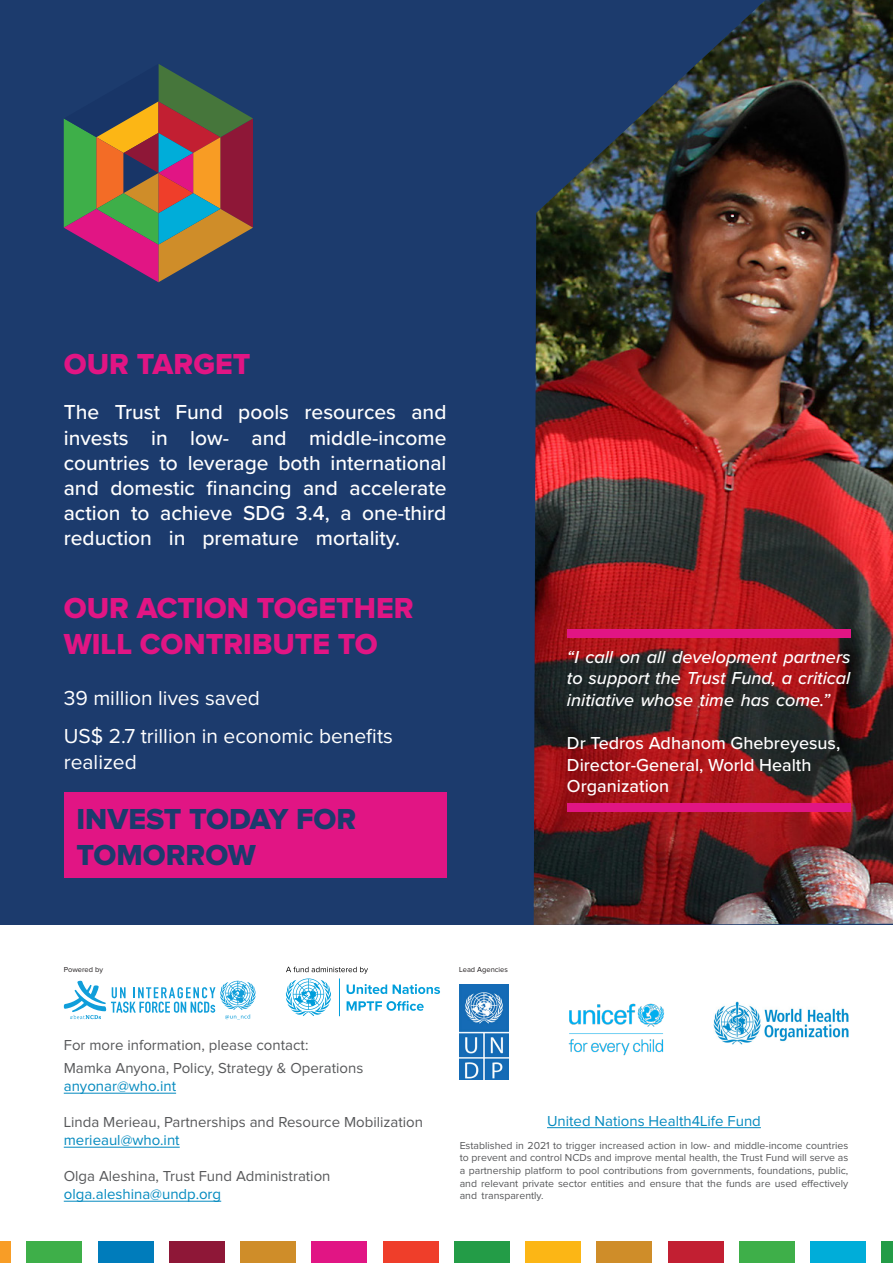
<style>
.page{position:relative;width:893px;height:1263px;background:#fff}
.page>*{position:absolute;margin:0;border:0;box-sizing:border-box;transform-origin:0 0}
.Main_copy{font:30px/36px "Proxima Nova Extrabld";color:#e11584}
.Main_copy-2{font:30px/36px "Proxima Nova Extrabld";color:#1c3b6d}
.Main_copy-3{font:500 21px/25.2px "Proxima Nova";color:#fff;text-align:justify}
.Main_copy-4{font:21px/25.2px "Proxima Nova";color:#fff}
.Main_copy-5{font:italic 500 18px/21.6px "Proxima Nova";color:#fff;text-align:justify}
.Main_copy-6{font:500 18px/21.6px "Proxima Nova";color:#fff}
.Main_copy-7{font:15px "Proxima Nova";color:#57585a}
.Main_copy-8{font:15px "Proxima Nova";color:#048abf}
.Main_copy-9{font:10.5px/12.6px "Proxima Nova";color:#57585a;text-align:justify}
.Main_copy-10{font:7.5px "Proxima Nova";color:#231f20}
</style>
<div class="page">
<div style="left:0;top:0;width:893px;height:925px;background:#1c3b6d"></div>
<div style="left:64px;top:792px;width:382px;height:85px;background:#e11584"></div>
<img style="left:534px;top:0;width:359px;height:925px">
<img style="left:460px;top:985px;width:48px;height:94px">
<img style="left:714px;top:1002px;width:134px;height:42px">
<img style="left:568px;top:1003px;width:96px;height:53px">
<hr style="left:547px;top:1127px;width:214px;height:1px;background:#048abf">
<svg style="left:64px;top:981px;width:192px;height:39px"></svg>
<hr style="left:64px;top:1093px;width:112px;height:1px;background:#048abf">
<hr style="left:64px;top:1147px;width:116px;height:1px;background:#048abf">
<hr style="left:64px;top:1201px;width:157px;height:1px;background:#048abf">
<div style="left:567px;top:629px;width:283px;height:9px;background:#e11584"></div>
<div style="left:567px;top:803px;width:283px;height:8px;background:#e11584"></div>
<div style="left:0;top:1241px;width:11px;height:22px;background:#f89d26"></div>
<div style="left:27px;top:1241px;width:55px;height:22px;background:#3eaf49"></div>
<div style="left:98px;top:1241px;width:55px;height:22px;background:#007cbb"></div>
<div style="left:169px;top:1241px;width:55px;height:22px;background:#8e1737"></div>
<div style="left:240px;top:1241px;width:56px;height:22px;background:#cf8d29"></div>
<div style="left:312px;top:1241px;width:55px;height:22px;background:#e11584"></div>
<div style="left:383px;top:1241px;width:55px;height:22px;background:#ef3e2a"></div>
<div style="left:454px;top:1241px;width:55px;height:22px;background:#239c47"></div>
<div style="left:525px;top:1241px;width:56px;height:22px;background:#fcb615"></div>
<div style="left:597px;top:1241px;width:55px;height:22px;background:#cf8d29"></div>
<div style="left:668px;top:1241px;width:55px;height:22px;background:#c21f32"></div>
<div style="left:739px;top:1241px;width:55px;height:22px;background:#3eaf49"></div>
<div style="left:810px;top:1241px;width:56px;height:22px;background:#00add9"></div>
<div style="left:882px;top:1241px;width:11px;height:22px;background:#239c47"></div>
<svg style="left:64px;top:64px;width:189px;height:218px"></svg>
<svg style="left:286px;top:967px;width:154px;height:49px"></svg>
<p class="Main_copy" style="left:64px;top:347px;width:188px">OUR TARGET</p>
<p class="Main_copy-3" style="left:64px;top:399px;width:384px">The Trust Fund pools resources and invests in low- and middle-income countries to leverage both international and domestic financing and accelerate action to achieve SDG 3.4, a one-third reduction in premature mortality.</p>
<p class="Main_copy" style="left:64px;top:591px;width:351px">OUR ACTION TOGETHER<br>WILL CONTRIBUTE TO</p>
<p class="Main_copy-4" style="left:64px;top:686px;width:198px">39 million lives saved</p>
<p class="Main_copy-4" style="left:64px;top:724px;width:331px">US$ 2.7 trillion in economic benefits realized</p>
<p class="Main_copy-2" style="left:77px;top:801px;width:281px">INVEST TODAY FOR<br>TOMORROW</p>
<p class="Main_copy-10" style="left:64px;top:966px;width:41px">Powered by</p>
<p class="Main_copy-10" style="left:459px;top:966px;width:50px">Lead Agencies</p>
<p class="Main_copy-7" style="left:64px;top:1036px;width:246px">For more information, please contact:</p>
<p class="Main_copy-5" style="left:567px;top:645px;width:285px">“I call on all development partners to support the Trust Fund, a critical initiative whose time has come.”</p>
<p class="Main_copy-6" style="left:567px;top:732px;width:275px">Dr Tedros Adhanom Ghebreyesus,<br>Director-General, World Health<br>Organization</p>
<p class="Main_copy-7" style="left:64px;top:1060px;width:301px">Mamka Anyona, Policy, Strategy &amp; Operations</p>
<p class="Main_copy-8" style="left:64px;top:1078px;width:114px">anyonar@who.int</p>
<p class="Main_copy-7" style="left:64px;top:1114px;width:361px">Linda Merieau, Partnerships and Resource Mobilization</p>
<p class="Main_copy-8" style="left:64px;top:1132px;width:117px">merieaul@who.int</p>
<p class="Main_copy-7" style="left:64px;top:1168px;width:268px">Olga Aleshina, Trust Fund Administration</p>
<p class="Main_copy-8" style="left:64px;top:1186px;width:159px">olga.aleshina@undp.org</p>
<p class="Main_copy-8" style="left:547px;top:1112px;width:215px">United Nations Health4Life Fund</p>
<p class="Main_copy-9" style="left:460px;top:1139px;width:390px">Established in 2021 to trigger increased action in low- and middle-income countries to prevent and control NCDs and improve mental health, the Trust Fund will serve as a partnership platform to pool contributions from governments, foundations, public, and relevant private sector entities and ensure that the funds are used effectively and transparently.</p>
</div>
